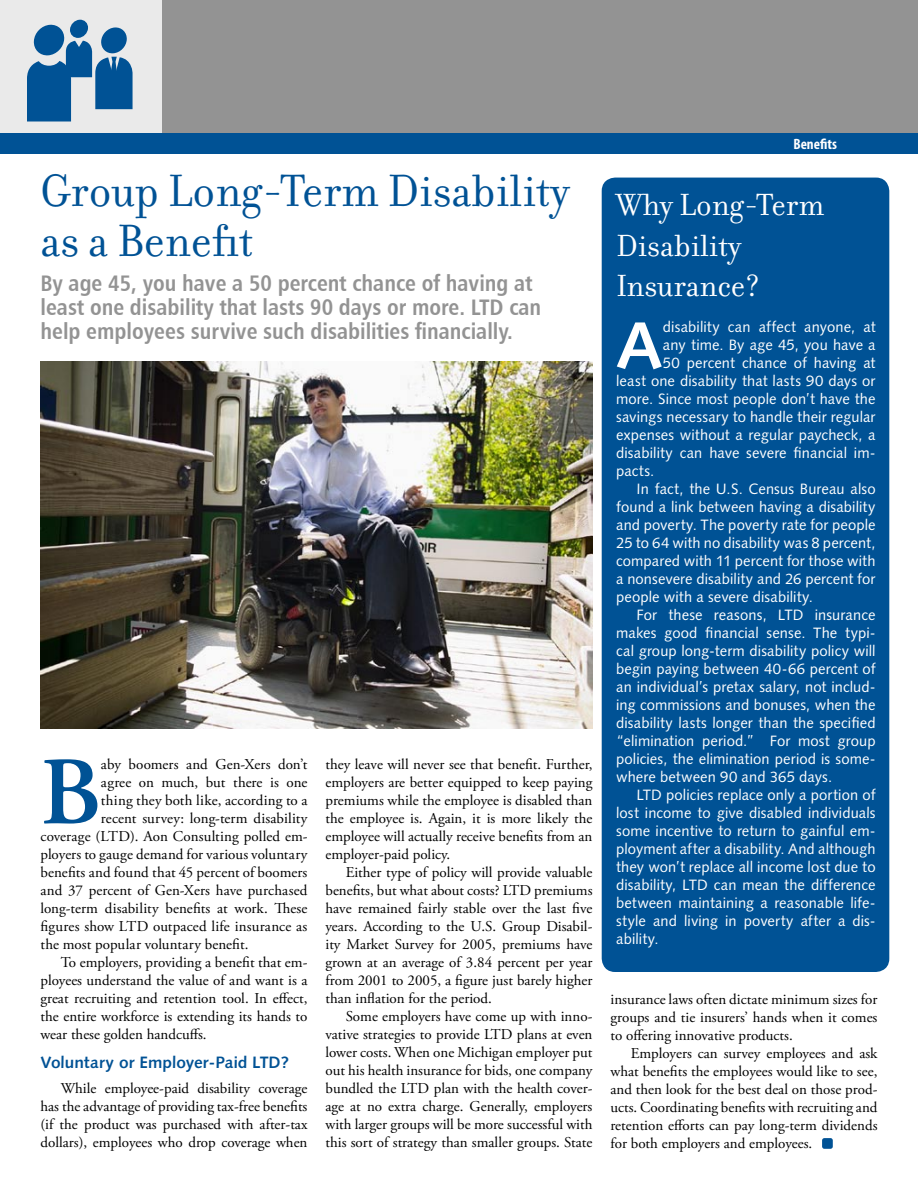
<style>
.page{position:relative;width:918px;height:1188px;background:#fff}
.page>*{position:absolute;margin:0;border:0;box-sizing:border-box;transform-origin:0 0}
.body_copy_first_para{font:600 96.45px "Adobe Garamond Pro";color:#005295}
.interior_sidebar{font:66.15px "Humanist 531 BT Bold A";color:#fff}
.headline{font:48.75px/49.5px "Filosofia";color:#005295}
.interior_sidebar_headline{font:33px/40.5px "Filosofia";color:#fff}
.main_subhead{font:22.5px/24px "Humanist 777 BT Bold Condensed B";color:#939393}
.incopy_subhead{font:16.5px "Humanist 531 BT Bold A";color:#005295}
.body_copy{font:15px/18px "Adobe Garamond Pro";color:#000;text-align:justify}
.interior_sidebar-2{font:15px/18px "Humanist 531 BT Roman A";letter-spacing:.005em;color:#fff;text-align:justify}
.body_copy_first_para-2{font:15px "Adobe Garamond Pro";letter-spacing:.01em;color:#000}
.Topic_Heading{font:700 condensed 15px "Myriad Pro";color:#fff}
</style>
<div class="page">
<div style="left:0;top:0;width:918px;height:154px;background:#939393"></div>
<div style="left:0;top:0;width:162px;height:149px;background:#eaeaea"></div>
<div style="left:70px;top:20px;width:18px;height:18px;background:#005295;border-radius:50%"></div>
<svg style="left:27px;top:24px;width:106px;height:98px"></svg>
<div style="left:0;top:133px;width:918px;height:21px;background:#005295"></div>
<img style="left:41px;top:361px;width:551px;height:367px">
<div style="left:822px;top:1138px;width:11px;height:11px;background:#005295;border-radius:2px"></div>
<div style="left:602px;top:178px;width:287px;height:794px;background:#005295"></div>
<p class="headline" style="left:41px;top:167px;width:531px">Group Long-Term Disability as a Benefit</p>
<p class="main_subhead" style="left:41px;top:271px;width:502px">By age 45, you have a 50 percent chance of having at least one disability that lasts 90 days or more. LTD can help employees survive such disabilities financially.</p>
<p class="body_copy_first_para" style="left:41px;top:737px;width:62px">B</p>
<p class="body_copy_first_para-2" style="left:101px;top:756px;width:208px">aby boomers and Gen-Xers don’t</p>
<p class="body_copy_first_para-2" style="left:101px;top:774px;width:208px">agree on much, but there is one</p>
<p class="body_copy_first_para-2" style="left:101px;top:792px;width:208px">thing they both like, according to a</p>
<p class="body_copy_first_para-2" style="left:101px;top:810px;width:208px">recent survey: long-term disability</p>
<p class="body_copy_first_para-2" style="left:41px;top:828px;width:269px">coverage (LTD). Aon Consulting polled em-</p>
<p class="body_copy_first_para-2" style="left:41px;top:846px;width:269px">ployers to gauge demand for various voluntary</p>
<p class="body_copy_first_para-2" style="left:41px;top:864px;width:268px">benefits and found that 45 percent of boomers</p>
<p class="body_copy_first_para-2" style="left:41px;top:882px;width:269px">and 37 percent of Gen-Xers have purchased</p>
<p class="body_copy_first_para-2" style="left:41px;top:900px;width:269px">long-term disability benefits at work. These</p>
<p class="body_copy_first_para-2" style="left:41px;top:918px;width:268px">figures show LTD outpaced life insurance as</p>
<p class="body_copy_first_para-2" style="left:41px;top:936px;width:210px">the most popular voluntary benefit.</p>
<p class="body_copy" style="left:41px;top:954px;width:269px;text-indent:20px">To employers, providing a benefit that em&shy;ployees understand the value of and want is a great recruiting and retention tool. In effect, the entire workforce is extending its hands to wear these golden handcuffs.</p>
<p class="incopy_subhead" style="left:41px;top:1052px;width:250px">Voluntary or Employer-Paid LTD?</p>
<p class="body_copy" style="left:41px;top:1080px;width:269px;text-indent:20px">While employee-paid disability coverage has the advantage of providing tax-free benefits (if the product was purchased with after-tax dollars), employees who drop coverage when</p>
<p class="body_copy" style="left:326px;top:756px;width:269px">they leave will never see that benefit. Further, employers are better equipped to keep paying premiums while the employee is disabled than the employee is. Again, it is more likely the employee will actually receive benefits from an employer-paid policy.</p>
<p class="body_copy" style="left:326px;top:864px;width:269px;text-indent:20px">Either type of policy will provide valuable benefits, but what about costs? LTD premiums have remained fairly stable over the last five years. According to the U.S. Group Disabil&shy;ity Market Survey for 2005, premiums have grown at an average of 3.84 percent per year from 2001 to 2005, a figure just barely higher than inflation for the period.</p>
<p class="body_copy" style="left:326px;top:1008px;width:269px;text-indent:20px">Some employers have come up with inno&shy;vative strategies to provide LTD plans at even lower costs. When one Michigan employer put out his health insurance for bids, one company bundled the LTD plan with the health cover&shy;age at no extra charge. Generally, employers with larger groups will be more successful with this sort of strategy than smaller groups. State</p>
<p class="Topic_Heading" style="left:793px;top:136px;width:45px">Benefits</p>
<p class="interior_sidebar_headline" style="left:616px;top:185px;width:209px">Why Long-Term<br>Disability<br>Insurance?</p>
<p class="interior_sidebar" style="left:616px;top:304px;width:48px">A</p>
<p class="interior_sidebar-2" style="left:663px;top:318px;width:214px">disability can affect anyone, at</p>
<p class="interior_sidebar-2" style="left:663px;top:336px;width:214px">any time. By age 45, you have a</p>
<p class="interior_sidebar-2" style="left:663px;top:354px;width:214px">50 percent chance of having at</p>
<p class="interior_sidebar-2" style="left:616px;top:372px;width:261px">least one disability that lasts 90 days or</p>
<p class="interior_sidebar-2" style="left:616px;top:390px;width:261px">more. Since most people don’t have the</p>
<p class="interior_sidebar-2" style="left:616px;top:408px;width:261px">savings necessary to handle their regular</p>
<p class="interior_sidebar-2" style="left:616px;top:426px;width:261px">expenses without a regular paycheck, a</p>
<p class="interior_sidebar-2" style="left:616px;top:444px;width:261px">disability can have severe financial im-</p>
<p class="interior_sidebar-2" style="left:616px;top:462px;width:40px">pacts.</p>
<p class="interior_sidebar-2" style="left:616px;top:480px;width:261px;text-indent:20px">In fact, the U.S. Census Bureau also found a link between having a disability and poverty. The poverty rate for people 25 to 64 with no disability was 8 percent, compared with 11 percent for those with a nonsevere disability and 26 percent for people with a severe disability.</p>
<p class="interior_sidebar-2" style="left:616px;top:606px;width:261px;text-indent:20px">For these reasons, LTD insurance makes good financial sense. The typi&shy;cal group long-term disability policy will begin paying between 40-66 percent of an individual’s pretax salary, not includ&shy;ing commissions and bonuses, when the disability lasts longer than the specified “elimination period.” For most group policies, the elimination period is some&shy;where between 90 and 365 days.</p>
<p class="interior_sidebar-2" style="left:616px;top:786px;width:261px;text-indent:20px">LTD policies replace only a portion of lost income to give disabled individuals some incentive to return to gainful em&shy;ployment after a disability. And although they won’t replace all income lost due to disability, LTD can mean the difference between maintaining a reasonable life&shy;style and living in poverty after a dis&shy;ability.</p>
<p class="body_copy" style="left:611px;top:991px;width:269px">insurance laws often dictate minimum sizes for groups and tie insurers’ hands when it comes to offering innovative products.</p>
<p class="body_copy" style="left:611px;top:1045px;width:269px;text-indent:20px">Employers can survey employees and ask what benefits the employees would like to see, and then look for the best deal on those prod&shy;ucts. Coordinating benefits with recruiting and retention efforts can pay long-term dividends for both employers and employees.</p>
</div>
